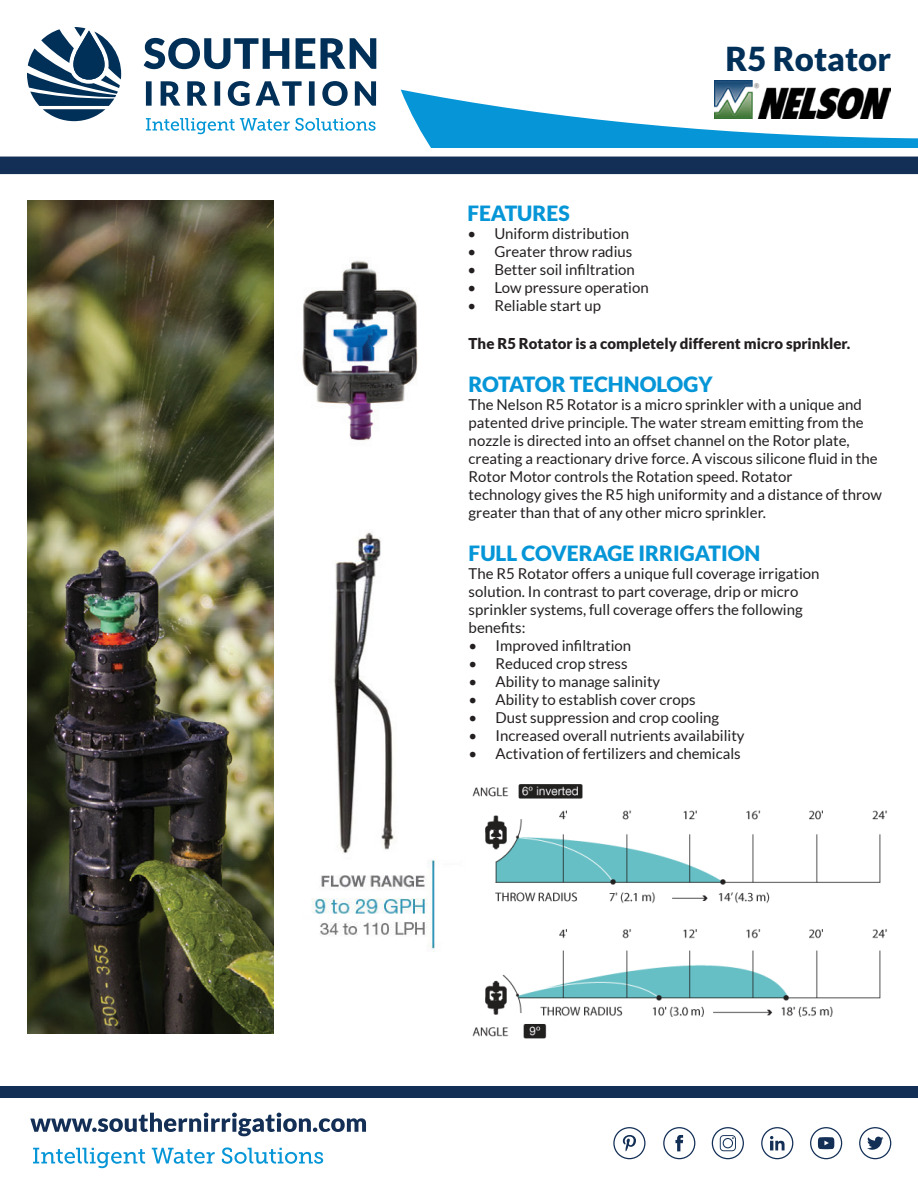
<style>
.page{position:relative;width:918px;height:1188px;background:#fff}
.page>*{position:absolute;margin:0;border:0;box-sizing:border-box;transform-origin:0 0}
.t1{font:900 33px "Lato";color:#002f57}
.t2{font:900 21px "Lato";color:#0696d7}
.t3{font:15px/18px "Lato";color:#231f20}
.t4{font:900 15px "Lato";color:#231f20}
</style>
<div class="page">
<div style="left:0;top:157px;width:918px;height:17px;background:#132f56"></div>
<svg style="left:27px;top:27px;width:95px;height:94px"></svg>
<svg style="left:144px;top:38px;width:232px;height:31px"></svg>
<svg style="left:146px;top:81px;width:230px;height:25px"></svg>
<svg style="left:146px;top:118px;width:230px;height:16px"></svg>
<svg style="left:401px;top:90px;width:517px;height:57px"></svg>
<svg style="left:663px;top:1127px;width:32px;height:32px"></svg>
<svg style="left:712px;top:1127px;width:32px;height:32px"></svg>
<svg style="left:810px;top:1127px;width:32px;height:32px"></svg>
<svg style="left:613px;top:1127px;width:33px;height:32px"></svg>
<svg style="left:761px;top:1127px;width:32px;height:32px"></svg>
<svg style="left:859px;top:1127px;width:32px;height:32px"></svg>
<div style="left:0;top:1087px;width:918px;height:11px;background:#142f55"></div>
<svg style="left:30px;top:1113px;width:336px;height:23px"></svg>
<svg style="left:33px;top:1148px;width:112px;height:20px"></svg>
<svg style="left:152px;top:1148px;width:63px;height:16px"></svg>
<svg style="left:222px;top:1147px;width:101px;height:17px"></svg>
<img style="left:312px;top:532px;width:123px;height:420px">
<img style="left:302px;top:260px;width:116px;height:181px">
<img style="left:28px;top:201px;width:246px;height:832px">
<img style="left:472px;top:784px;width:415px;height:255px">
<img style="left:715px;top:81px;width:176px;height:37px">
<h1 class="t1" style="left:726px;top:39px;width:167px">R5 Rotator</h1>
<p class="t2" style="left:467px;top:201px;width:104px">FEATURES</p>
<p class="t3" style="left:467px;top:224px;width:163px">• Uniform distribution</p>
<p class="t3" style="left:467px;top:242px;width:167px">• Greater throw radius</p>
<p class="t3" style="left:467px;top:260px;width:169px">• Better soil infiltration</p>
<p class="t3" style="left:467px;top:278px;width:183px">• Low pressure operation</p>
<p class="t3" style="left:467px;top:296px;width:135px">• Reliable start up</p>
<p class="t4" style="left:469px;top:334px;width:383px">The R5 Rotator is a completely different micro sprinkler.</p>
<p class="t2" style="left:469px;top:372px;width:245px">ROTATOR TECHNOLOGY</p>
<p class="t3" style="left:469px;top:395px;width:411px">The Nelson R5 Rotator is a micro sprinkler with a unique and patented drive principle. The water stream emitting from the nozzle is directed into an offset channel on the Rotor plate, creating a reactionary drive force. A viscous silicone fluid in the Rotor Motor controls the Rotation speed. Rotator</p>
<p class="t3" style="left:469px;top:485px;width:415px">technology gives the R5 high uniformity and a distance of throw greater than that of any other micro sprinkler.</p>
<p class="t2" style="left:469px;top:541px;width:293px">FULL COVERAGE IRRIGATION</p>
<p class="t3" style="left:469px;top:565px;width:352px">The R5 Rotator offers a unique full coverage irrigation</p>
<p class="t3" style="left:469px;top:583px;width:331px">solution. In contrast to part coverage, drip or micro</p>
<p class="t3" style="left:469px;top:601px;width:336px">sprinkler systems, full coverage offers the following</p>
<p class="t3" style="left:469px;top:619px;width:58px">benefits:</p>
<p class="t3" style="left:469px;top:637px;width:164px">• Improved infiltration</p>
<p class="t3" style="left:469px;top:655px;width:160px">• Reduced crop stress</p>
<p class="t3" style="left:469px;top:673px;width:193px">• Ability to manage salinity</p>
<p class="t3" style="left:469px;top:691px;width:229px">• Ability to establish cover crops</p>
<p class="t3" style="left:469px;top:709px;width:252px">• Dust suppression and crop cooling</p>
<p class="t3" style="left:469px;top:727px;width:278px">• Increased overall nutrients availability</p>
<p class="t3" style="left:469px;top:745px;width:274px">• Activation of fertilizers and chemicals</p>
</div>
